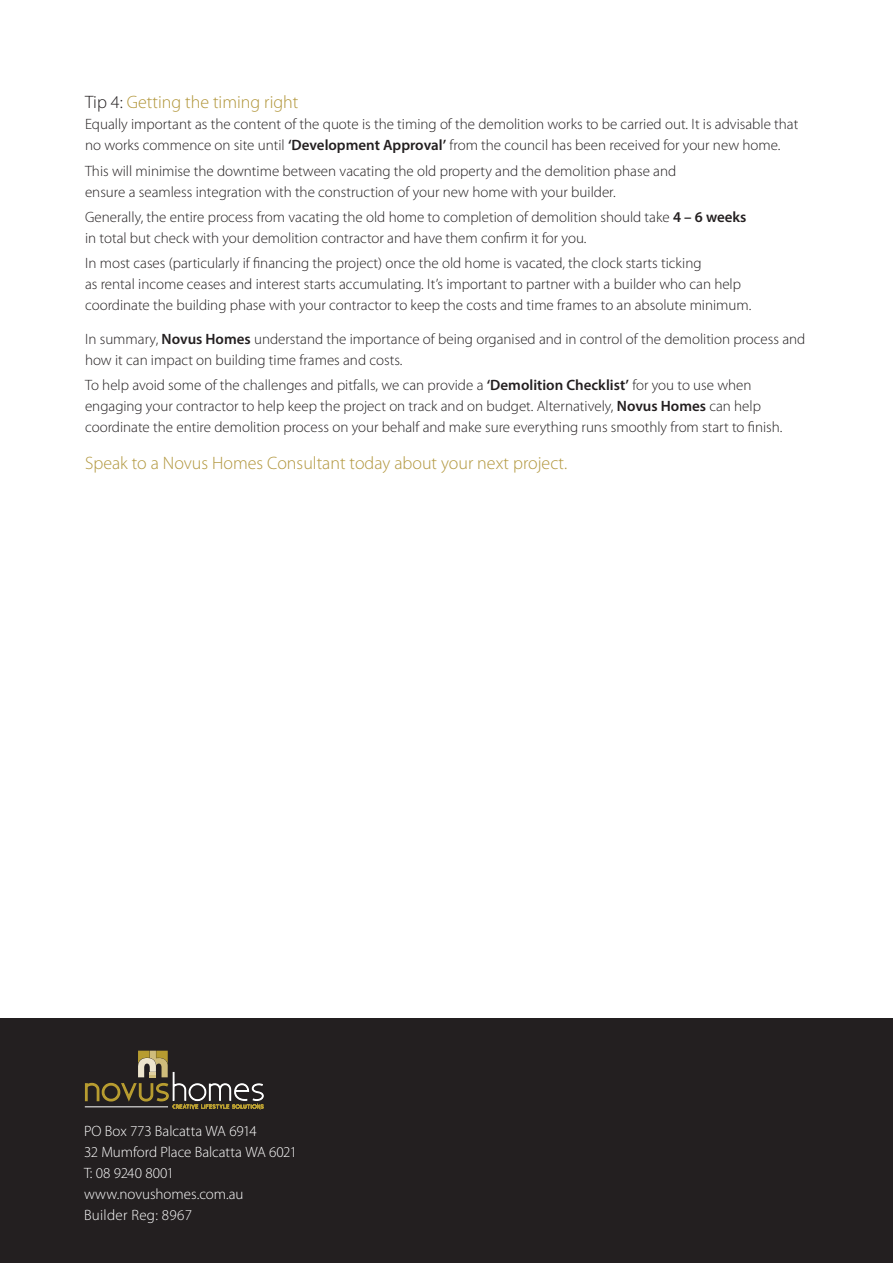
<style>
.page{position:relative;width:893px;height:1263px;background:#fff}
.page>*{position:absolute;margin:0;border:0;box-sizing:border-box;transform-origin:0 0}
.t1{font:300 18px "Myriad Pro";color:#b2973e}
.t2{font:300 18px "Myriad Pro";color:#b19539}
.t3{font:300 15px/21px "Myriad Pro";color:#231f20}
.t4{font:300 15px/21px "Myriad Pro";color:#fff}
.s1{color:#231f20}
.s2{font-weight:600}
</style>
<div class="page">
<div style="left:0;top:1018px;width:893px;height:245px;background:#231f20"></div>
<svg style="left:85px;top:1051px;width:179px;height:58px"></svg>
<p class="t2" style="left:85px;top:93px;width:215px"><span class="s1">Tip 4:</span> Getting the timing right</p>
<p class="t3" style="left:85px;top:114px;width:715px">Equally important as the content of the quote is the timing of the demolition works to be carried out. It is advisable that no works commence on site until <span class="s2">‘Development Approval’</span> from the council has been received for your new home.</p>
<p class="t3" style="left:85px;top:160px;width:593px">This will minimise the downtime between vacating the old property and the demolition phase and ensure a seamless integration with the construction of your new home with your builder.</p>
<p class="t3" style="left:85px;top:207px;width:663px">Generally, the entire process from vacating the old home to completion of demolition should take <span class="s2">4 – 6 weeks </span>in total but check with your demolition contractor and have them confirm it for you.</p>
<p class="t3" style="left:85px;top:253px;width:668px">In most cases (particularly if financing the project) once the old home is vacated, the clock starts ticking<br>as rental income ceases and interest starts accumulating. It’s important to partner with a builder who can help coordinate the building phase with your contractor to keep the costs and time frames to an absolute minimum.</p>
<p class="t3" style="left:85px;top:329px;width:722px">In summary, <span class="s2">Novus Homes</span> understand the importance of being organised and in control of the demolition process and how it can impact on building time frames and costs.</p>
<p class="t3" style="left:85px;top:375px;width:699px">To help avoid some of the challenges and pitfalls, we can provide a <span class="s2">‘Demolition Checklist’</span> for you to use when engaging your contractor to help keep the project on track and on budget. Alternatively, <span class="s2">Novus Homes</span> can help coordinate the entire demolition process on your behalf and make sure everything runs smoothly from start to finish.</p>
<p class="t1" style="left:85px;top:453px;width:484px">Speak to a Novus Homes Consultant today about your next project.</p>
<p class="t4" style="left:84px;top:1121px;width:215px">PO Box 773 Balcatta WA 6914<br>32 Mumford Place Balcatta WA 6021<br>T: 08 9240 8001 www.novushomes.com.au<br>Builder Reg: 8967</p>
</div>
